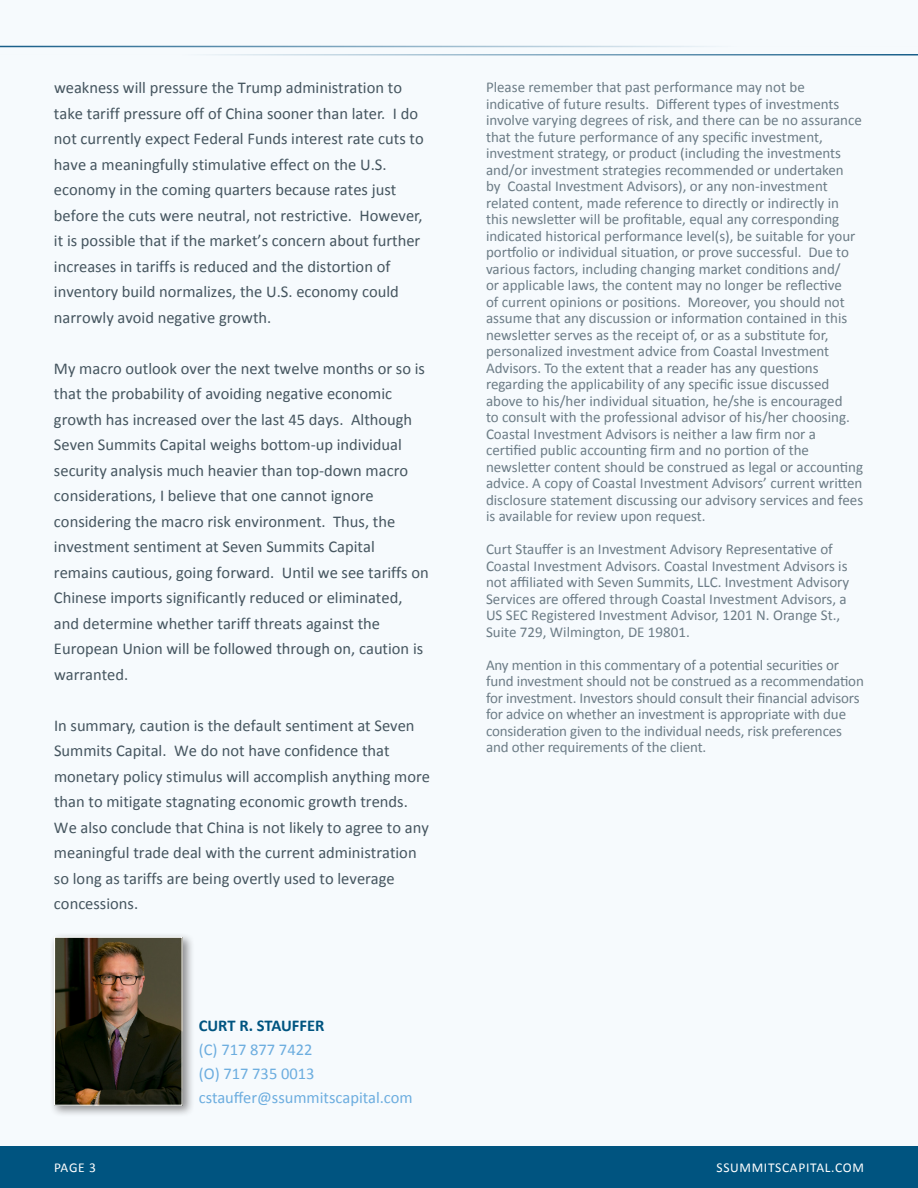
<style>
.page{position:relative;width:918px;height:1188px;background:#f6fafd}
.page>*{position:absolute;margin:0;border:0;box-sizing:border-box;transform-origin:0 0}
.t1{font:16.5px/25.5px "Calibri";color:#45555f}
.t2{font:16.5px "Calibri";color:#6caddf}
.t3{font:700 16.5px "Calibri";color:#005480}
.t4{font:15px/16.5px "Calibri";color:#6c7c86}
.t5{font:13.5px "Calibri";letter-spacing:.05em;color:#fff}
</style>
<div class="page">
<div style="left:0;top:1146px;width:918px;height:42px;background:#005480"></div>
<hr style="left:0;top:46px;width:918px;height:1px;background:#135b87">
<hr style="left:0;top:54px;width:918px;height:2px;background:#135b87">
<div style="left:50px;top:932px;width:145px;height:186px;background:#231f20;opacity:.5"></div>
<img style="left:56px;top:939px;width:125px;height:165px">
<div style="left:54px;top:937px;width:129px;height:169px;border:1px solid #fff"></div>
<p class="t1" style="left:54px;top:75px;width:371px">weakness will pressure the Trump administration to take tariff pressure off of China sooner than later. I do not currently expect Federal Funds interest rate cuts to have a meaningfully stimulative effect on the U.S. economy in the coming quarters because rates just before the cuts were neutral, not restrictive. However, it is possible that if the market’s concern about further increases in tariffs is reduced and the distortion of inventory build normalizes, the U.S. economy could narrowly avoid negative growth.</p>
<p class="t1" style="left:54px;top:355px;width:376px">My macro outlook over the next twelve months or so is that the probability of avoiding negative economic growth has increased over the last 45 days. Although Seven Summits Capital weighs bottom-up individual security analysis much heavier than top-down macro considerations, I believe that one cannot ignore considering the macro risk environment. Thus, the investment sentiment at Seven Summits Capital remains cautious, going forward. Until we see tariffs on Chinese imports significantly reduced or eliminated, and determine whether tariff threats against the European Union will be followed through on, caution is warranted.</p>
<p class="t1" style="left:54px;top:712px;width:378px">In summary, caution is the default sentiment at Seven Summits Capital. We do not have confidence that monetary policy stimulus will accomplish anything more than to mitigate stagnating economic growth trends.<br>We also conclude that China is not likely to agree to any meaningful trade deal with the current administration so long as tariffs are being overtly used to leverage concessions.</p>
<p class="t5" style="left:54px;top:1159px;width:44px">PAGE 3</p>
<p class="t3" style="left:199px;top:1014px;width:127px">CURT R. STAUFFER</p>
<p class="t2" style="left:199px;top:1039px;width:115px">(C) 717 877 7422</p>
<p class="t2" style="left:199px;top:1063px;width:117px">(O) 717 735 0013</p>
<p class="t2" style="left:199px;top:1087px;width:215px">cstauffer@ssummitscapital.com</p>
<p class="t4" style="left:486px;top:78px;width:379px">Please remember that past performance may not be indicative of future results. Different types of investments involve varying degrees of risk, and there can be no assurance that the future performance of any specific investment, investment strategy, or product (including the investments and/or investment strategies recommended or undertaken<br>by Coastal Investment Advisors), or any non-investment related content, made reference to directly or indirectly in this newsletter will be profitable, equal any corresponding indicated historical performance level(s), be suitable for your portfolio or individual situation, or prove successful. Due to various factors, including changing market conditions and/<br>or applicable laws, the content may no longer be reflective<br>of current opinions or positions. Moreover, you should not assume that any discussion or information contained in this newsletter serves as the receipt of, or as a substitute for, personalized investment advice from Coastal Investment Advisors. To the extent that a reader has any questions regarding the applicability of any specific issue discussed above to his/her individual situation, he/she is encouraged<br>to consult with the professional advisor of his/her choosing.<br>Coastal Investment Advisors is neither a law firm nor a certified public accounting firm and no portion of the newsletter content should be construed as legal or accounting advice. A copy of Coastal Investment Advisors’ current written disclosure statement discussing our advisory services and fees is available for review upon request.</p>
<p class="t4" style="left:486px;top:540px;width:365px">Curt Stauffer is an Investment Advisory Representative of Coastal Investment Advisors. Coastal Investment Advisors is not affiliated with Seven Summits, LLC. Investment Advisory Services are offered through Coastal Investment Advisors, a US SEC Registered Investment Advisor, 1201 N. Orange St., Suite 729, Wilmington, DE 19801.</p>
<p class="t4" style="left:486px;top:656px;width:379px">Any mention in this commentary of a potential securities or fund investment should not be construed as a recommendation for investment. Investors should consult their financial advisors for advice on whether an investment is appropriate with due consideration given to the individual needs, risk preferences and other requirements of the client.</p>
<p class="t5" style="left:716px;top:1159px;width:149px">SSUMMITSCAPITAL.COM</p>
</div>
